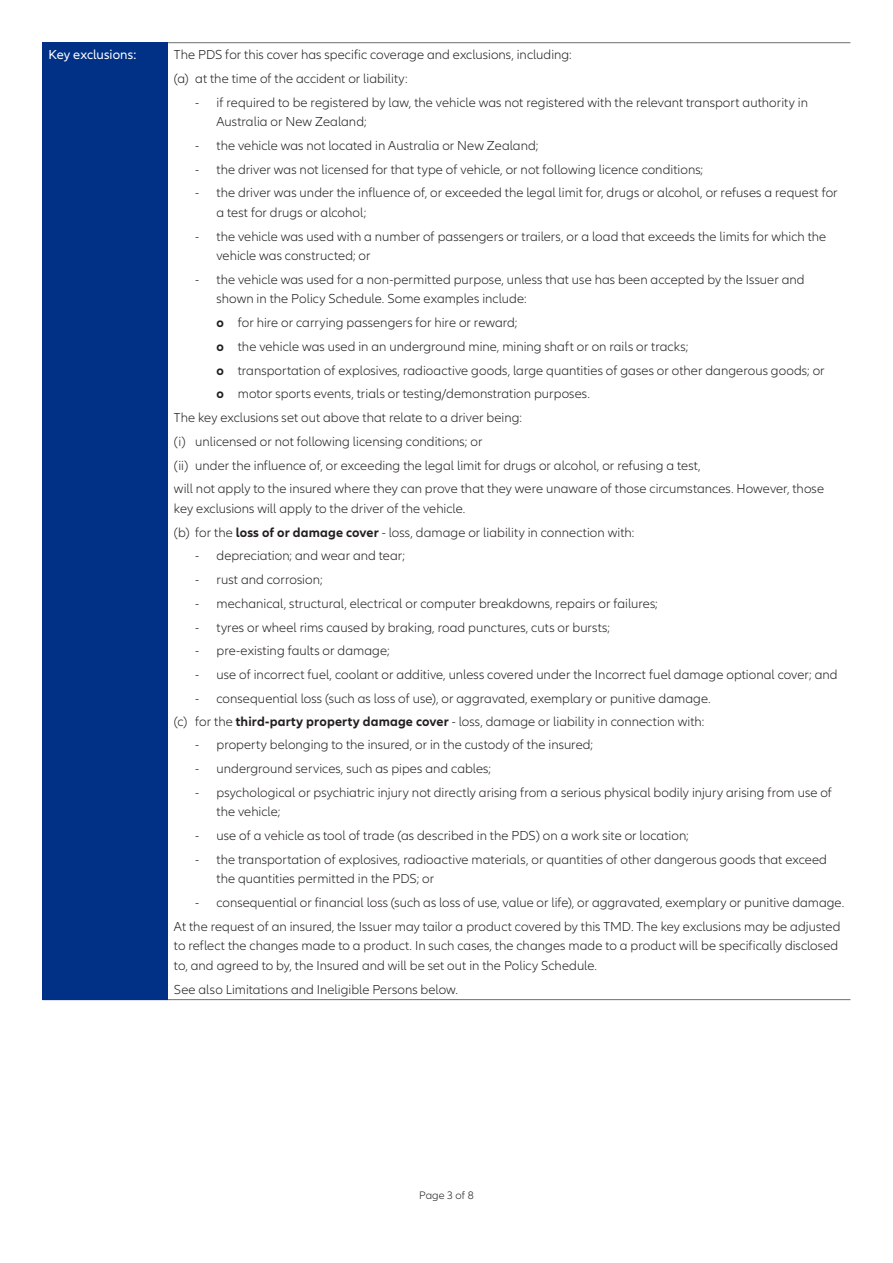
<style>
.page{position:relative;width:893px;height:1263px;background:#fff}
.page>*{position:absolute;margin:0;border:0;box-sizing:border-box;transform-origin:0 0}
.t1{font:300 13.5px/19.5px "Allianz Neo";letter-spacing:.005em;color:#231f20}
.t2{font:13.5px "Allianz Neo";letter-spacing:.005em;color:#fff}
.t3{font:300 11.25px "Allianz Neo";color:#231f20}
.s1{font-weight:700}
</style>
<div class="page">
<div style="left:43px;top:43px;width:125px;height:666px;background:#003186"></div>
<hr style="left:168px;top:42px;width:682px;height:1px;background:#6c6d70">
<hr style="left:43px;top:42px;width:125px;height:1px;background:#003186">
<div style="left:43px;top:709px;width:125px;height:291px;background:#003186"></div>
<hr style="left:168px;top:999px;width:682px;height:1px;background:#6c6d70">
<p class="t2" style="left:49px;top:47px;width:89px">Key exclusions:</p>
<p class="t1" style="left:174px;top:43px;width:399px;line-height:23.7px">The PDS for this cover has specific coverage and exclusions, including: (a) at the time of the accident or liability:</p>
<p class="t1" style="left:216px;top:93px;width:593px;text-indent:-21px">- if required to be registered by law, the vehicle was not registered with the relevant transport authority in<br>Australia or New Zealand;</p>
<p class="t1" style="left:195px;top:136px;width:345px">- the vehicle was not located in Australia or New Zealand;</p>
<p class="t1" style="left:195px;top:160px;width:510px">- the driver was not licensed for that type of vehicle, or not following licence conditions;</p>
<p class="t1" style="left:216px;top:183px;width:623px;text-indent:-21px">- the driver was under the influence of, or exceeded the legal limit for, drugs or alcohol, or refuses a request for a test for drugs or alcohol;</p>
<p class="t1" style="left:216px;top:227px;width:611px;text-indent:-21px">- the vehicle was used with a number of passengers or trailers, or a load that exceeds the limits for which the vehicle was constructed; or</p>
<p class="t1" style="left:216px;top:270px;width:590px;text-indent:-21px">- the vehicle was used for a non-permitted purpose, unless that use has been accepted by the Issuer and shown in the Policy Schedule. Some examples include:</p>
<p class="t1" style="left:216px;top:313px;width:303px"><span class="s1">o</span> for hire or carrying passengers for hire or reward;</p>
<p class="t1" style="left:216px;top:337px;width:473px"><span class="s1">o</span> the vehicle was used in an underground mine, mining shaft or on rails or tracks;</p>
<p class="t1" style="left:216px;top:361px;width:610px"><span class="s1">o</span> transportation of explosives, radioactive goods, large quantities of gases or other dangerous goods; or</p>
<p class="t1" style="left:216px;top:384px;width:375px"><span class="s1">o</span> motor sports events, trials or testing/demonstration purposes.</p>
<p class="t1" style="left:174px;top:408px;width:350px">The key exclusions set out above that relate to a driver being:</p>
<p class="t1" style="left:174px;top:432px;width:310px">(i) unlicensed or not following licensing conditions; or</p>
<p class="t1" style="left:174px;top:456px;width:528px">(ii) under the influence of, or exceeding the legal limit for drugs or alcohol, or refusing a test,</p>
<p class="t1" style="left:174px;top:479px;width:652px">will not apply to the insured where they can prove that they were unaware of those circumstances. However, those</p>
<p class="t1" style="left:174px;top:497px;width:462px;line-height:23.7px">key exclusions will apply to the driver of the vehicle.<br>(b) for the <span class="s1">loss of or damage cover</span> - loss, damage or liability in connection with:</p>
<p class="t1" style="left:195px;top:546px;width:211px">- depreciation; and wear and tear;</p>
<p class="t1" style="left:195px;top:570px;width:129px">- rust and corrosion;</p>
<p class="t1" style="left:195px;top:594px;width:464px">- mechanical, structural, electrical or computer breakdowns, repairs or failures;</p>
<p class="t1" style="left:195px;top:618px;width:416px">- tyres or wheel rims caused by braking, road punctures, cuts or bursts;</p>
<p class="t1" style="left:195px;top:641px;width:196px">- pre-existing faults or damage;</p>
<p class="t1" style="left:195px;top:665px;width:644px">- use of incorrect fuel, coolant or additive, unless covered under the Incorrect fuel damage optional cover; and</p>
<p class="t1" style="left:174px;top:687px;width:538px;line-height:22.8px;text-indent:21px">- consequential loss (such as loss of use), or aggravated, exemplary or punitive damage. (c) for the <span class="s1">third-party property damage cover</span> - loss, damage or liability in connection with:</p>
<p class="t1" style="left:195px;top:735px;width:399px">- property belonging to the insured, or in the custody of the insured;</p>
<p class="t1" style="left:195px;top:759px;width:297px">- underground services, such as pipes and cables;</p>
<p class="t1" style="left:216px;top:783px;width:617px;text-indent:-21px">- psychological or psychiatric injury not directly arising from a serious physical bodily injury arising from use of the vehicle;</p>
<p class="t1" style="left:195px;top:826px;width:495px">- use of a vehicle as tool of trade (as described in the PDS) on a work site or location;</p>
<p class="t1" style="left:216px;top:850px;width:612px;text-indent:-21px">- the transportation of explosives, radioactive materials, or quantities of other dangerous goods that exceed the quantities permitted in the PDS; or</p>
<p class="t1" style="left:174px;top:891px;width:672px;line-height:23.7px;text-align:right">- consequential or financial loss (such as loss of use, value or life), or aggravated, exemplary or punitive damage.<br>At the request of an insured, the Issuer may tailor a product covered by this TMD. The key exclusions may be adjusted</p>
<p class="t1" style="left:174px;top:936px;width:666px">to reflect the changes made to a product. In such cases, the changes made to a product will be specifically disclosed to, and agreed to by, the Insured and will be set out in the Policy Schedule.</p>
<p class="t1" style="left:174px;top:980px;width:286px">See also Limitations and Ineligible Persons below.</p>
<p class="t3" style="left:419px;top:1189px;width:56px">Page 3 of 8</p>
</div>
